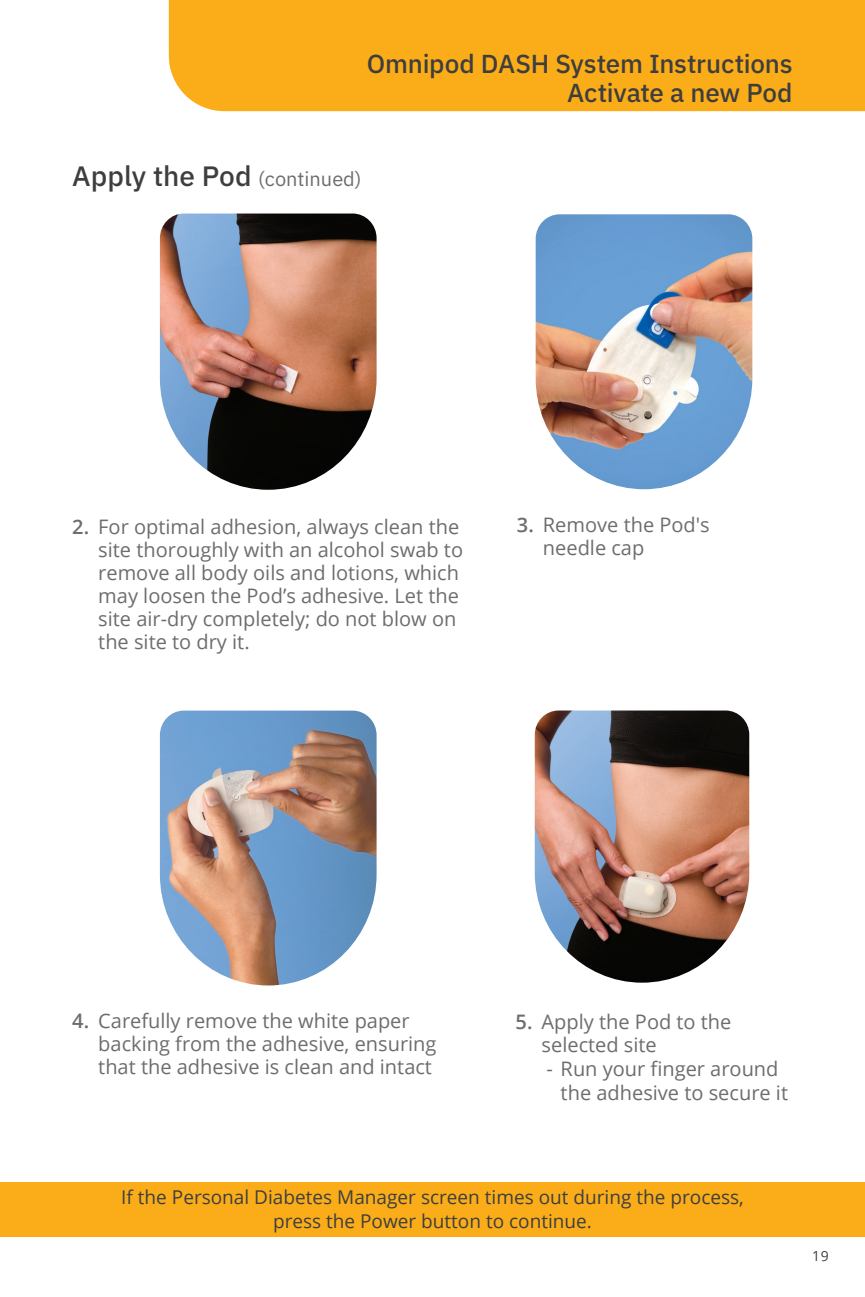
<style>
.page{position:relative;width:865px;height:1297px;background:#fff}
.page>*{position:absolute;margin:0;border:0;box-sizing:border-box;transform-origin:0 0}
.Subhead_90k{font:500 28px "IBM Plex Sans";color:#3e3e3f}
.Header_Right{font:500 26px/29px "IBM Plex Sans";letter-spacing:-.005em;color:#3e3e3f;text-align:right}
.Header_Right-2{font:500 26px/29px "IBM Plex Sans";letter-spacing:.035em;color:#3e3e3f;text-align:right}
.t1{font:20px/23px "Open Sans";color:#6c6d70}
.Yellow_Bar_text{font:19px/24px "Open Sans";color:#3e3e3f;text-align:center}
.t2{font:14px "Open Sans";color:#3e3e3f}
.s1{font-weight:400;font-size:20px;color:#6c6d70}
.s2{font-weight:600}
</style>
<div class="page">
<div style="left:169px;top:0;width:695px;height:111px;background:#faad19"></div>
<div style="left:0;top:1182px;width:864px;height:54px;background:#faad19"></div>
<img style="left:160px;top:710px;width:216px;height:275px">
<img style="left:534px;top:710px;width:215px;height:272px">
<img style="left:160px;top:213px;width:216px;height:277px">
<img style="left:535px;top:214px;width:217px;height:275px">
<p class="Header_Right" style="left:366px;top:47px;width:427px">Omnipod DASH System Instructions<br>Activate a new Pod</p>
<h2 class="Header_Right-2" style="left:706px;top:48px;width:88px">XXXXX<br>XXXX</h2>
<p class="Subhead_90k" style="left:72px;top:154px;width:291px">Apply the Pod <span class="s1">(continued)</span></p>
<p class="t1" style="left:98px;top:515px;width:366px;text-indent:-26px"><span class="s2">2.</span> For optimal adhesion, always clean the site thoroughly with an alcohol swab to remove all body oils and lotions, which may loosen the Pod’s adhesive. Let the site air-dry completely; do not blow on the site to dry it.</p>
<p class="t1" style="left:543px;top:513px;width:168px;text-indent:-26px"><span class="s2">3.</span> Remove the Pod's needle cap</p>
<p class="t1" style="left:98px;top:1009px;width:340px;text-indent:-26px"><span class="s2">4.</span> Carefully remove the white paper backing from the adhesive, ensuring that the adhesive is clean and intact</p>
<p class="t1" style="left:541px;top:1009px;width:191px;text-indent:-26px"><span class="s2">5.</span> Apply the Pod to the selected site</p>
<p class="t1" style="left:560px;top:1056px;width:229px;line-height:24px;text-indent:-14px">- Run your finger around the adhesive to secure it</p>
<p class="Yellow_Bar_text" style="left:121px;top:1184px;width:624px">If the Personal Diabetes Manager screen times out during the process, press the Power button to continue.</p>
<p class="t2" style="left:812px;top:1246px;width:18px">19</p>
</div>
